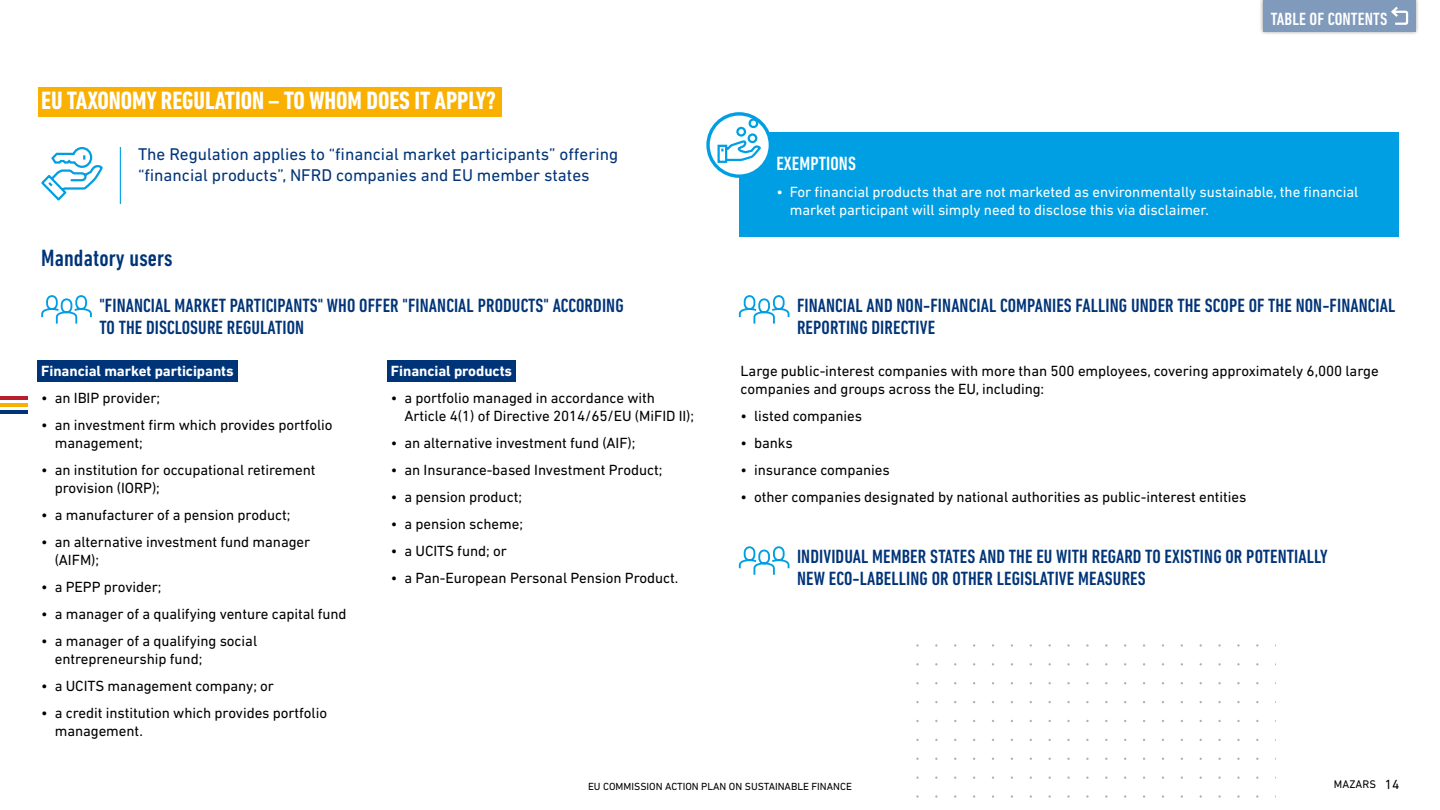
<style>
.page{position:relative;width:1440px;height:810px;background:#fff}
.page>*{position:absolute;margin:0;border:0;box-sizing:border-box;transform-origin:0 0}
.t1{font:700 condensed 25.5px "DIN Next LT Pro";letter-spacing:-.005em;color:#fff}
.t2{font:500 condensed 24px "DIN Next LT Pro";letter-spacing:.005em;color:#003478}
.t3{font:500 condensed 19.5px/21.8px "DIN Next LT Pro";letter-spacing:.005em;color:#003478}
.t4{font:500 condensed 19.5px "DIN Next LT Pro";letter-spacing:.005em;color:#fff}
.t5{font:500 condensed 18px "DIN Next LT Pro";letter-spacing:.005em;color:#fff}
.t6{font:17.25px/20.7px "DIN Next LT Pro";color:#003478}
.t7{font:15px/18px "DIN Next LT Pro";letter-spacing:-.005em;color:#000}
.t8{font:15px/18px "DIN Next LT Pro";letter-spacing:-.005em;color:#fff}
.t9{font:700 15px "DIN Next LT Pro";letter-spacing:-.005em;color:#fff}
.t10{font:11.25px "DIN Next LT Pro";letter-spacing:.01em;color:#000}
.t11{font:10.5px "DIN Next LT Pro";color:#000}
.s1{font-size:13.5px}
</style>
<div class="page">
<hr style="left:0;top:410px;width:28px;height:3px;background:#003478">
<hr style="left:0;top:403px;width:28px;height:4px;background:#f9b000">
<hr style="left:0;top:397px;width:28px;height:3px;background:#b91e2b">
<div style="left:1259px;top:0;width:161px;height:36px;background:#000;opacity:.44"></div>
<div style="left:1263px;top:0;width:153px;height:32px;background:#809abb"></div>
<svg style="left:1391px;top:6px;width:18px;height:19px"></svg>
<div style="left:38px;top:87px;width:463px;height:30px;background:#f9b000"></div>
<svg style="left:41px;top:147px;width:62px;height:54px"></svg>
<div style="left:739px;top:133px;width:660px;height:104px;background:#009fe3"></div>
<hr style="left:120px;top:147px;width:1px;height:57px;background:#009fe3">
<svg style="left:708px;top:114px;width:62px;height:62px"></svg>
<div style="left:706px;top:112px;width:66px;height:66px;border:3px solid #009fe3;border-radius:50%"></div>
<div style="left:38px;top:360px;width:200px;height:22px;background:#003478"></div>
<div style="left:387px;top:360px;width:129px;height:22px;background:#003478"></div>
<svg style="left:716px;top:117px;width:46px;height:47px"></svg>
<svg style="left:41px;top:295px;width:51px;height:29px"></svg>
<svg style="left:738px;top:295px;width:52px;height:29px"></svg>
<svg style="left:738px;top:546px;width:52px;height:29px"></svg>
<p class="t5" style="left:1271px;top:9px;width:118px">TABLE OF CONTENTS</p>
<h1 class="t1" style="left:41px;top:86px;width:457px">EU TAXONOMY REGULATION – TO WHOM DOES IT APPLY?</h1>
<p class="t6" style="left:138px;top:144px;width:482px">The Regulation applies to “financial market participants” offering “financial products”, NFRD companies and EU member states</p>
<h3 class="t4" style="left:776px;top:152px;width:81px">EXEMPTIONS</h3>
<p class="t8" style="left:790px;top:182px;width:570px;text-indent:-14px">• For financial products that are not marketed as environmentally sustainable, the financial market participant will simply need to disclose this via disclaimer.</p>
<h2 class="t2" style="left:41px;top:244px;width:133px">Mandatory users</h2>
<h3 class="t3" style="left:99px;top:295px;width:526px">"FINANCIAL MARKET PARTICIPANTS" WHO OFFER "FINANCIAL PRODUCTS" ACCORDING<br>TO THE DISCLOSURE REGULATION</h3>
<h3 class="t3" style="left:797px;top:295px;width:600px">FINANCIAL AND NON-FINANCIAL COMPANIES FALLING UNDER THE SCOPE OF THE NON‑FINANCIAL<br>REPORTING DIRECTIVE</h3>
<p class="t9" style="left:41px;top:362px;width:194px">Financial market participants</p>
<p class="t7" style="left:41px;top:389px;width:120px">• an IBIP provider;</p>
<p class="t7" style="left:55px;top:416px;width:279px;text-indent:-14px">• an investment firm which provides portfolio management;</p>
<p class="t7" style="left:55px;top:461px;width:262px;text-indent:-14px">• an institution for occupational retirement provision (IORP);</p>
<p class="t7" style="left:41px;top:506px;width:251px">• a manufacturer of a pension product;</p>
<p class="t7" style="left:55px;top:533px;width:257px;text-indent:-14px">• an alternative investment fund manager (AIFM);</p>
<p class="t7" style="left:41px;top:578px;width:122px">• a PEPP provider;</p>
<p class="t7" style="left:41px;top:605px;width:307px">• a manager of a qualifying venture capital fund</p>
<p class="t7" style="left:55px;top:632px;width:204px;text-indent:-14px">• a manager of a qualifying social entrepreneurship fund;</p>
<p class="t7" style="left:41px;top:677px;width:234px">• a UCITS management company; or</p>
<p class="t7" style="left:55px;top:704px;width:274px;text-indent:-14px">• a credit institution which provides portfolio management.</p>
<p class="t9" style="left:391px;top:362px;width:123px">Financial products</p>
<p class="t7" style="left:404px;top:389px;width:291px;text-indent:-14px">• a portfolio managed in accordance with<br>Article 4(1) of Directive 2014/65/EU (MiFID II);</p>
<p class="t7" style="left:391px;top:434px;width:246px">• an alternative investment fund (AIF);</p>
<p class="t7" style="left:391px;top:461px;width:273px">• an Insurance-based Investment Product;</p>
<p class="t7" style="left:391px;top:488px;width:133px">• a pension product;</p>
<p class="t7" style="left:391px;top:515px;width:134px">• a pension scheme;</p>
<p class="t7" style="left:391px;top:542px;width:117px">• a UCITS fund; or</p>
<p class="t7" style="left:391px;top:569px;width:289px">• a Pan-European Personal Pension Product.</p>
<p class="t7" style="left:741px;top:362px;width:640px">Large public-interest companies with more than 500 employees, covering approximately 6,000 large companies and groups across the EU, including:</p>
<p class="t7" style="left:741px;top:407px;width:123px">• listed companies</p>
<p class="t7" style="left:741px;top:434px;width:54px">• banks</p>
<p class="t7" style="left:741px;top:461px;width:151px">• insurance companies</p>
<p class="t7" style="left:741px;top:488px;width:507px">• other companies designated by national authorities as public-interest entities</p>
<h3 class="t3" style="left:797px;top:546px;width:532px">INDIVIDUAL MEMBER STATES AND THE EU WITH REGARD TO EXISTING OR POTENTIALLY<br>NEW ECO‑LABELLING OR OTHER LEGISLATIVE MEASURES</h3>
<p class="t11" style="left:588px;top:780px;width:265px">EU COMMISSION ACTION PLAN ON SUSTAINABLE FINANCE</p>
<p class="t10" style="left:1334px;top:778px;width:67px">MAZARS <span class="s1">14</span></p>
</div>
